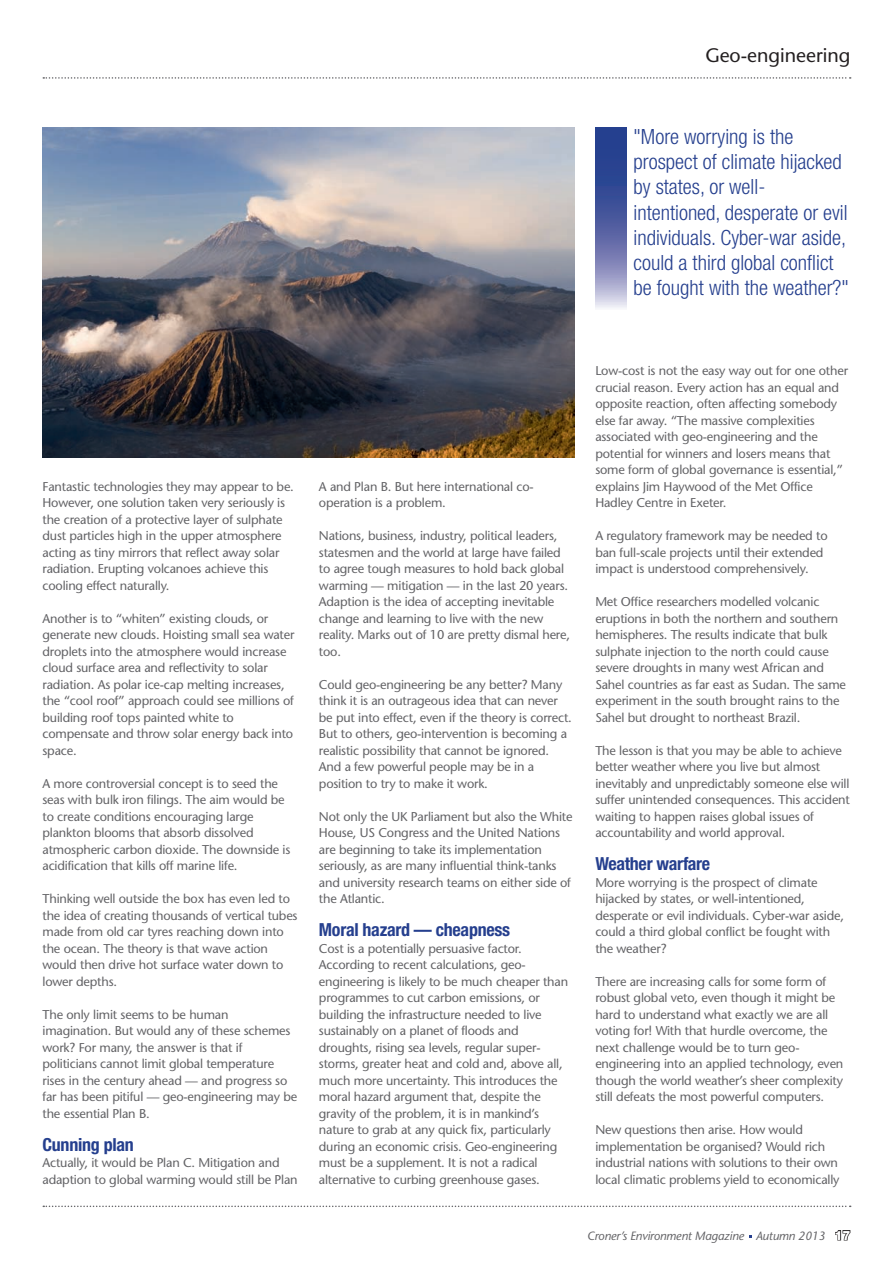
<style>
.page{position:relative;width:893px;height:1263px;background:#fff}
.page>*{position:absolute;margin:0;border:0;box-sizing:border-box;transform-origin:0 0}
.t1{font:300 condensed 21px/25.2px "Helvetica Neue LT Std";color:#253f8e}
.t2{font:500 19.5px "Stone Sans Std";color:#231f20}
.t3{font:700 condensed 18px "Helvetica Neue LT Std";letter-spacing:-.015em;color:#253f8e}
.t4{font:500 12.75px/16.5px "Stone Sans Std";letter-spacing:-.015em;color:#636366}
.t5{font:italic 500 12px "Stone Sans Std";letter-spacing:-.015em;color:#636366}
.s1{font-family:"Helvetica Neue LT Std";font-weight:800;font-style:normal;font-size:12.75px;color:#fff}
</style>
<div class="page">
<svg style="left:835px;top:1230px;width:16px;height:11px"></svg>
<svg style="left:43px;top:77px;width:808px;height:2px"></svg>
<svg style="left:43px;top:1205px;width:808px;height:2px"></svg>
<img style="left:43px;top:128px;width:531px;height:330px">
<svg style="left:595px;top:127px;width:31px;height:181px;background:#5c6ba8"></svg>
<h2 class="t2" style="left:705px;top:44px;width:147px">Geo-engineering</h2>
<h1 class="t1" style="left:634px;top:124px;width:217px">"More worrying is the prospect of climate hijacked by states, or well&shy;intentioned, desperate or evil individuals. Cyber-war aside, could a third global conflict be fought with the weather?"</h1>
<p class="t4" style="left:43px;top:478px;width:253px">Fantastic technologies they may appear to be.<br>However, one solution taken very seriously is the creation of a protective layer of sulphate dust particles high in the upper atmosphere acting as tiny mirrors that reflect away solar radiation. Erupting volcanoes achieve this cooling effect naturally.</p>
<p class="t4" style="left:43px;top:610px;width:253px">Another is to “whiten” existing clouds, or generate new clouds. Hoisting small sea water droplets into the atmosphere would increase cloud surface area and reflectivity to solar radiation. As polar ice-cap melting increases, the “cool roof” approach could see millions of building roof tops painted white to compensate and throw solar energy back into space.</p>
<p class="t4" style="left:43px;top:775px;width:249px">A more controversial concept is to seed the seas with bulk iron filings. The aim would be to create conditions encouraging large plankton blooms that absorb dissolved atmospheric carbon dioxide. The downside is acidification that kills off marine life.</p>
<p class="t4" style="left:43px;top:890px;width:257px">Thinking well outside the box has even led to the idea of creating thousands of vertical tubes made from old car tyres reaching down into the ocean. The theory is that wave action would then drive hot surface water down to lower depths.</p>
<p class="t4" style="left:43px;top:1006px;width:256px">The only limit seems to be human imagination. But would any of these schemes work? For many, the answer is that if politicians cannot limit global temperature rises in the century ahead — and progress so far has been pitiful — geo-engineering may be the essential Plan B.</p>
<h3 class="t3" style="left:43px;top:1133px;width:93px">Cunning plan</h3>
<p class="t4" style="left:43px;top:1154px;width:257px">Actually, it would be Plan C. Mitigation and adaption to global warming would still be Plan</p>
<p class="t4" style="left:319px;top:478px;width:216px">A and Plan B. But here international co&shy;operation is a problem.</p>
<p class="t4" style="left:319px;top:527px;width:253px">Nations, business, industry, political leaders, statesmen and the world at large have failed to agree tough measures to hold back global warming — mitigation — in the last 20 years.<br>Adaption is the idea of accepting inevitable change and learning to live with the new reality. Marks out of 10 are pretty dismal here, too.</p>
<p class="t4" style="left:319px;top:676px;width:255px">Could geo-engineering be any better? Many think it is an outrageous idea that can never be put into effect, even if the theory is correct.<br>But to others, geo-intervention is becoming a realistic possibility that cannot be ignored.<br>And a few powerful people may be in a position to try to make it work.</p>
<p class="t4" style="left:319px;top:808px;width:255px">Not only the UK Parliament but also the White House, US Congress and the United Nations are beginning to take its implementation seriously, as are many influential think-tanks and university research teams on either side of the Atlantic.</p>
<h3 class="t3" style="left:319px;top:919px;width:193px">Moral hazard — cheapness</h3>
<p class="t4" style="left:319px;top:940px;width:251px">Cost is a potentially persuasive factor.<br>According to recent calculations, geo&shy;engineering is likely to be much cheaper than programmes to cut carbon emissions, or building the infrastructure needed to live sustainably on a planet of floods and droughts, rising sea levels, regular super&shy;storms, greater heat and cold and, above all, much more uncertainty. This introduces the moral hazard argument that, despite the gravity of the problem, it is in mankind’s nature to grab at any quick fix, particularly during an economic crisis. Geo-engineering must be a supplement. It is not a radical alternative to curbing greenhouse gases.</p>
<p class="t4" style="left:595px;top:362px;width:254px">Low-cost is not the easy way out for one other crucial reason. Every action has an equal and opposite reaction, often affecting somebody else far away. “The massive complexities associated with geo-engineering and the potential for winners and losers means that some form of global governance is essential,” explains Jim Haywood of the Met Office Hadley Centre in Exeter.</p>
<p class="t4" style="left:595px;top:527px;width:234px">A regulatory framework may be needed to ban full-scale projects until their extended impact is understood comprehensively.</p>
<p class="t4" style="left:595px;top:593px;width:252px">Met Office researchers modelled volcanic eruptions in both the northern and southern hemispheres. The results indicate that bulk sulphate injection to the north could cause severe droughts in many west African and Sahel countries as far east as Sudan. The same experiment in the south brought rains to the Sahel but drought to northeast Brazil.</p>
<p class="t4" style="left:595px;top:742px;width:256px">The lesson is that you may be able to achieve better weather where you live but almost inevitably and unpredictably someone else will suffer unintended consequences. This accident waiting to happen raises global issues of accountability and world approval.</p>
<h3 class="t3" style="left:595px;top:853px;width:116px">Weather warfare</h3>
<p class="t4" style="left:595px;top:874px;width:250px">More worrying is the prospect of climate hijacked by states, or well-intentioned, desperate or evil individuals. Cyber-war aside, could a third global conflict be fought with the weather?</p>
<p class="t4" style="left:595px;top:973px;width:250px">There are increasing calls for some form of robust global veto, even though it might be hard to understand what exactly we are all voting for! With that hurdle overcome, the next challenge would be to turn geo&shy;engineering into an applied technology, even though the world weather’s sheer complexity still defeats the most powerful computers.</p>
<p class="t4" style="left:595px;top:1121px;width:246px">New questions then arise. How would implementation be organised? Would rich industrial nations with solutions to their own local climatic problems yield to economically</p>
<p class="t5" style="left:587px;top:1228px;width:265px">Croner’s Environment Magazine Autumn 2013 <span class="s1">17</span></p>
</div>
